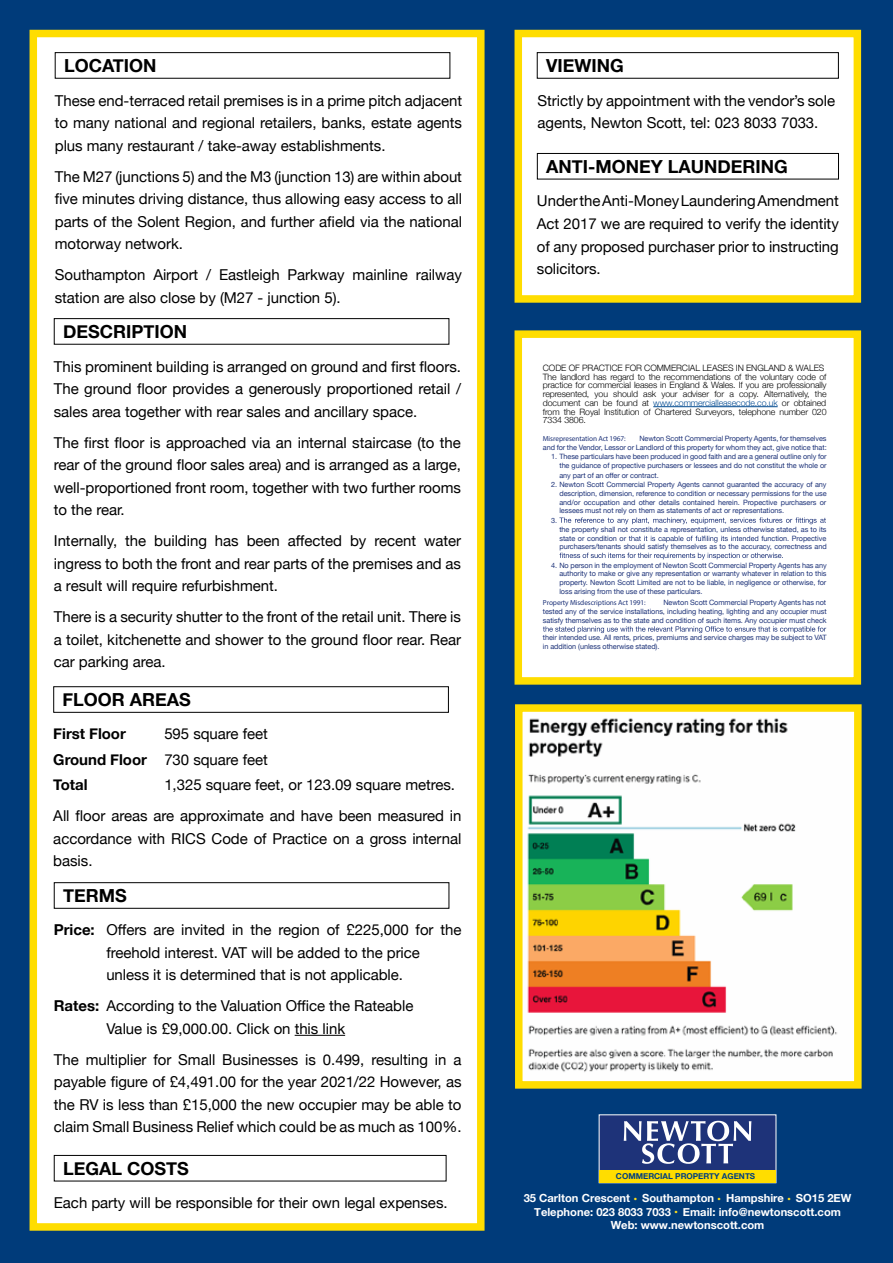
<style>
.page{position:relative;width:893px;height:1263px;background:#003b7a}
.page>*{position:absolute;margin:0;border:0;box-sizing:border-box;transform-origin:0 0}
.t1{font:700 18px "Helvetica Neue";color:#000}
.t2{font:15px/22.5px "Helvetica Neue";letter-spacing:-.005em;color:#000;text-align:justify}
.t3{font:700 15px "Helvetica Neue";letter-spacing:-.005em;color:#000}
.t4{font:700 11.25px/13.5px "Helvetica Neue";color:#fff;text-align:center}
.t5{font:300 8.7px/8.7px "Helvetica Neue";letter-spacing:-.01em;color:#000}
.t6{font:700 8.1px "Helvetica Neue";color:#003e7e}
.t7{font:7.35px/8.7px "Helvetica Neue";letter-spacing:-.01em;color:#1e3379;text-align:justify}
.t8{font:700 7.35px "Helvetica Neue LT Pro";letter-spacing:-.01em;color:#1e3379}
.s1{font-weight:700}
.s2{color:#004990}
.s3{color:#ffdf1c}
</style>
<div class="page">
<div style="left:30px;top:30px;width:455px;height:1201px;background:#fff;border:8px solid #fd0"></div>
<div style="left:514px;top:30px;width:347px;height:273px;background:#fff;border:8px solid #fd0"></div>
<div style="left:54px;top:318px;width:395px;height:27px;border:1px solid #000"></div>
<div style="left:55px;top:52px;width:395px;height:27px;border:1px solid #000"></div>
<div style="left:537px;top:52px;width:302px;height:27px;border:1px solid #000"></div>
<div style="left:537px;top:153px;width:302px;height:26px;border:1px solid #000"></div>
<div style="left:514px;top:330px;width:347px;height:355px;background:#fff;border:8px solid #fd0"></div>
<hr style="left:653px;top:406px;width:125px;height:1px;background:#004990">
<svg style="left:559px;top:517px;width:267px;height:7px"></svg>
<svg style="left:629px;top:536px;width:129px;height:6px"></svg>
<svg style="left:559px;top:553px;width:224px;height:6px"></svg>
<svg style="left:543px;top:626px;width:283px;height:7px"></svg>
<div style="left:599px;top:1115px;width:177px;height:68px;background:#1e3379"></div>
<div style="left:599px;top:1170px;width:177px;height:13px;background:#fd0"></div>
<svg style="left:624px;top:1121px;width:127px;height:43px"></svg>
<div style="left:54px;top:1155px;width:392px;height:26px;border:1px solid #000"></div>
<hr style="left:295px;top:1035px;width:50px;height:1px;background:#000">
<div style="left:54px;top:882px;width:395px;height:27px;border:1px solid #000"></div>
<div style="left:53px;top:686px;width:396px;height:27px;border:1px solid #000"></div>
<img style="left:524px;top:713px;width:329px;height:367px">
<div style="left:515px;top:704px;width:347px;height:385px;border:8px solid #fd0"></div>
<p class="t1" style="left:64px;top:52px;width:94px">LOCATION</p>
<p class="t2" style="left:55px;top:90px;width:409px">These end-terraced retail premises is in a prime pitch adjacent to many national and regional retailers, banks, estate agents plus many restaurant / take-away establishments.</p>
<p class="t2" style="left:55px;top:166px;width:409px">The M27 (junctions 5) and the M3 (junction 13) are within about five minutes driving distance, thus allowing easy access to all parts of the Solent Region, and further afield via the national motorway network.</p>
<p class="t2" style="left:55px;top:264px;width:409px">Southampton Airport / Eastleigh Parkway mainline railway station are also close by (M27 - junction 5).</p>
<p class="t1" style="left:63px;top:318px;width:125px">DESCRIPTION</p>
<p class="t2" style="left:54px;top:356px;width:409px">This prominent building is arranged on ground and first floors.<br>The ground floor provides a generously proportioned retail / sales area together with rear sales and ancillary space.</p>
<p class="t2" style="left:54px;top:432px;width:409px">The first floor is approached via an internal staircase (to the rear of the ground floor sales area) and is arranged as a large, well-proportioned front room, together with two further rooms to the rear.</p>
<p class="t2" style="left:54px;top:530px;width:409px">Internally, the building has been affected by recent water ingress to both the front and rear parts of the premises and as a result will require refurbishment.</p>
<p class="t2" style="left:54px;top:606px;width:409px">There is a security shutter to the front of the retail unit. There is a toilet, kitchenette and shower to the ground floor rear. Rear car parking area.</p>
<p class="t1" style="left:63px;top:686px;width:130px">FLOOR AREAS</p>
<p class="t2" style="left:53px;top:722px;width:216px;line-height:25.5px;text-indent:111px">595 square feet <span class="s1">Ground Floor</span> 730 square feet <span class="s1">Total</span></p>
<p class="t3" style="left:53px;top:722px;width:74px">First Floor</p>
<p class="t2" style="left:53px;top:770px;width:410px;line-height:31px;text-indent:111px">1,325 square feet, or 123.09 square metres.<br>All floor areas are approximate and have been measured in</p>
<p class="t2" style="left:53px;top:828px;width:410px">accordance with RICS Code of Practice on a gross internal basis.</p>
<p class="t1" style="left:63px;top:882px;width:65px">TERMS</p>
<p class="t2" style="left:106px;top:919px;width:357px;text-align:left;text-indent:-53px"><span class="s1">Price:</span> Offers are invited in the region of £225,000 for the freehold interest. VAT will be added to the price unless it is determined that is not applicable.</p>
<p class="t2" style="left:106px;top:995px;width:309px;text-indent:-53px"><span class="s1">Rates:</span> According to the Valuation Office the Rateable<br>Value is £9,000.00. Click on this link</p>
<p class="t2" style="left:54px;top:1049px;width:409px">The multiplier for Small Businesses is 0.499, resulting in a payable figure of £4,491.00 for the year 2021/22 However, as the RV is less than £15,000 the new occupier may be able to claim Small Business Relief which could be as much as 100%.</p>
<p class="t1" style="left:63px;top:1154px;width:127px">LEGAL COSTS</p>
<p class="t2" style="left:54px;top:1192px;width:395px">Each party will be responsible for their own legal expenses.</p>
<p class="t1" style="left:546px;top:52px;width:79px">VIEWING</p>
<p class="t2" style="left:538px;top:90px;width:299px">Strictly by appointment with the vendor’s sole agents, Newton Scott, tel: 023 8033 7033.</p>
<p class="t1" style="left:546px;top:152px;width:243px">ANTI-MONEY LAUNDERING</p>
<p class="t2" style="left:537px;top:191px;width:303px">Under the Anti-Money Laundering Amendment Act 2017 we are required to verify the identity of any proposed purchaser prior to instructing solicitors.</p>
<p class="t5" style="left:543px;top:363px;width:285px">CODE OF PRACTICE FOR COMMERCIAL LEASES IN ENGLAND &amp; WALES The landlord has regard to the recommendations of the voluntary code of practice for commercial leases in England &amp; Wales. If you are professionally represented, you should ask your adviser for a copy. Alternatively, the document can be found at <span class="s2">www.commercialleasecode.co.uk</span> or obtained from the Royal Institution of Chartered Surveyors, telephone number 020<br>7334 3806.</p>
<p class="t8" style="left:543px;top:434px;width:84px">Misrepresentation Act 1967:</p>
<p class="t7" style="left:543px;top:434px;width:285px;text-align:right">Newton Scott Commercial Property Agents, for themselves<br>and for the Vendor, Lessor or Landlord of this property for whom they act, give notice that:</p>
<p class="t7" style="left:559px;top:452px;width:269px;line-height:9.1px;text-indent:-8px">1. These particulars have been produced in good faith and are a general outline only for the guidance of propective purchasers or lessees and do not constitut the whole or any part of an offer or contract.</p>
<p class="t7" style="left:559px;top:481px;width:269px;text-indent:-8px">2. Newton Scott Commercial Property Agents cannot guaranted the accuracy of any description, dimension, reference to condition or necessary permissions for the use and/or occupation and other details contained herein. Propective purchasers or lessees must not rely on them as statements of act or representations.</p>
<p class="t7" style="left:551px;top:516px;width:8px">3.</p>
<p class="t7" style="left:559px;top:525px;width:269px;line-height:9.4px">the property shall not constitute a representation, unless otherwise stated, as to its state or condition or</p>
<p class="t7" style="left:559px;top:535px;width:269px;text-align:right">function. Propective<br>purchasers/tenants should satisfy themselves as to the accuracy, correctness and</p>
<p class="t7" style="left:559px;top:561px;width:269px;text-indent:-8px">4. No person in the employment of Newton Scott Commercial Property Agents has any authority to make or give any representation or warranty whatever in relation to this property. Newton Scott Limited are not to be liable, in negligence or otherwise, for loss arising from the use of these particulars.</p>
<p class="t8" style="left:543px;top:598px;width:104px">Property Misdescriptions Act 1991:</p>
<p class="t7" style="left:543px;top:599px;width:285px;text-indent:121px">Newton Scott Commercial Property Agents has not tested any of the service installations, including heating, lighting and any occupier must satisfy themselves as to the state and condition of such items. Any occupier must check</p>
<p class="t7" style="left:543px;top:634px;width:285px">their intended use. All rents, prices, premiums and service charges may be subject to VAT in addition (unless otherwise stated).</p>
<p class="t6" style="left:616px;top:1170px;width:141px">COMMERCIAL PROPERTY AGENTS</p>
<p class="t4" style="left:524px;top:1191px;width:329px">35 Carlton Crescent <span class="s3">•</span> Southampton <span class="s3">•</span> Hampshire <span class="s3">•</span> SO15 2EW<br>Telephone: 023 8033 7033 <span class="s3">•</span> Email: info@newtonscott.com<br>Web: www.newtonscott.com</p>
</div>
